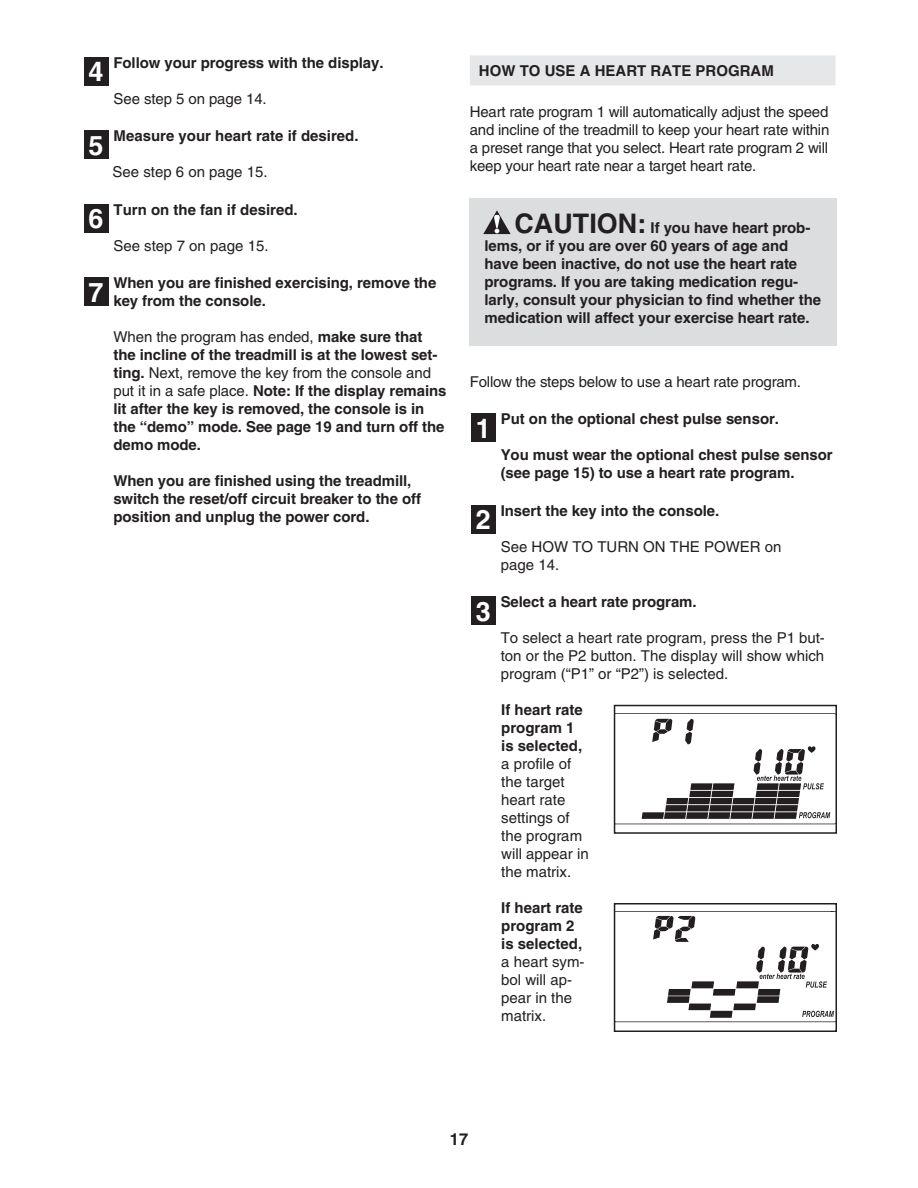
<style>
.page{position:relative;width:918px;height:1188px;background:#fff}
.page>*{position:absolute;margin:0;border:0;box-sizing:border-box;transform-origin:0 0}
.t1{font:700 27px "Helvetica";color:#fff}
.t2{font:700 16.5px "Helvetica";color:#231f20}
.t3{font:700 15px/18px "Helvetica";letter-spacing:-.005em;color:#231f20}
.t4{font:15px/18px "Helvetica";color:#231f20}
.s1{font-weight:400}
.s2{font-size:27px}
</style>
<div class="page">
<div style="left:470px;top:56px;width:366px;height:30px;background:#e6e7e9"></div>
<div style="left:471px;top:597px;width:24px;height:28px;background:#231f20"></div>
<div style="left:471px;top:505px;width:24px;height:28px;background:#231f20"></div>
<div style="left:471px;top:414px;width:24px;height:28px;background:#231f20"></div>
<div style="left:84px;top:278px;width:24px;height:28px;background:#231f20"></div>
<div style="left:84px;top:204px;width:24px;height:28px;background:#231f20"></div>
<div style="left:84px;top:130px;width:24px;height:29px;background:#231f20"></div>
<div style="left:84px;top:57px;width:24px;height:28px;background:#231f20"></div>
<div style="left:470px;top:199px;width:367px;height:147px;background:#dcdddf"></div>
<svg style="left:483px;top:210px;width:28px;height:24px"></svg>
<svg style="left:617px;top:911px;width:217px;height:111px"></svg>
<div style="left:614px;top:903px;width:223px;height:129px;border:2px solid #231f20"></div>
<svg style="left:617px;top:713px;width:217px;height:112px"></svg>
<div style="left:614px;top:705px;width:223px;height:129px;border:2px solid #231f20"></div>
<h1 class="t1" style="left:88px;top:61px;width:17px">4</h1>
<h1 class="t1" style="left:88px;top:134px;width:17px">5</h1>
<h1 class="t1" style="left:88px;top:208px;width:17px">6</h1>
<h1 class="t1" style="left:88px;top:281px;width:17px">7</h1>
<p class="t3" style="left:113px;top:55px;width:272px">Follow your progress with the display.</p>
<p class="t4" style="left:114px;top:91px;width:155px">See step 5 on page 14.</p>
<p class="t3" style="left:114px;top:128px;width:247px">Measure your heart rate if desired.</p>
<p class="t4" style="left:112px;top:165px;width:157px">See step 6 on page 15.</p>
<p class="t3" style="left:114px;top:202px;width:186px">Turn on the fan if desired.</p>
<p class="t4" style="left:113px;top:238px;width:157px">See step 7 on page 15.</p>
<p class="t3" style="left:113px;top:275px;width:324px">When you are finished exercising, remove the key from the console.</p>
<p class="t3" style="left:113px;top:329px;width:335px"><span class="s1">When the program has ended,</span> make sure that the incline of the treadmill is at the lowest set&shy;ting. <span class="s1">Next, remove the key from the console and put it in a safe place.</span> Note: If the display remains lit after the key is removed, the console is in the “demo” mode. See page 19 and turn off the demo mode.</p>
<p class="t3" style="left:113px;top:473px;width:309px">When you are finished using the treadmill, switch the reset/off circuit breaker to the off position and unplug the power cord.</p>
<p class="t3" style="left:479px;top:63px;width:297px">HOW TO USE A HEART RATE PROGRAM</p>
<p class="t4" style="left:470px;top:104px;width:361px;text-align:justify">Heart rate program 1 will automatically adjust the speed and incline of the treadmill to keep your heart rate within a preset range that you select. Heart rate program 2 will keep your heart rate near a target heart rate.</p>
<p class="t3" style="left:484px;top:220px;width:338px;text-indent:30px"><span class="s2">CAUTION:</span> If you have heart prob&shy;lems, or if you are over 60 years of age and have been inactive, do not use the heart rate programs. If you are taking medication regu&shy;larly, consult your physician to find whether the medication will affect your exercise heart rate.</p>
<p class="t4" style="left:470px;top:374px;width:333px">Follow the steps below to use a heart rate program.</p>
<p class="t3" style="left:501px;top:411px;width:280px">Put on the optional chest pulse sensor.</p>
<p class="t3" style="left:501px;top:447px;width:333px">You must wear the optional chest pulse sensor (see page 15) to use a heart rate program.</p>
<p class="t3" style="left:501px;top:503px;width:220px">Insert the key into the console.</p>
<p class="t4" style="left:501px;top:539px;width:282px">See HOW TO TURN ON THE POWER on page 14.</p>
<p class="t3" style="left:501px;top:594px;width:197px">Select a heart rate program.</p>
<p class="t4" style="left:501px;top:631px;width:326px;text-align:justify">To select a heart rate program, press the P1 but&shy;ton or the P2 button. The display will show which program (“P1” or “P2”) is selected.</p>
<p class="t3" style="left:501px;top:702px;width:83px">If heart rate program 1 is selected,</p>
<p class="t4" style="left:501px;top:757px;width:89px">a profile of the target heart rate settings of the program will appear in the matrix.</p>
<p class="t3" style="left:501px;top:900px;width:83px">If heart rate program 2 is selected,</p>
<p class="t4" style="left:501px;top:955px;width:85px">a heart sym&shy;bol will ap&shy;pear in the matrix.</p>
<h1 class="t1" style="left:476px;top:417px;width:17px">1</h1>
<h1 class="t1" style="left:476px;top:509px;width:17px">2</h1>
<h1 class="t1" style="left:476px;top:600px;width:17px">3</h1>
<p class="t2" style="left:450px;top:1132px;width:20px">17</p>
</div>
